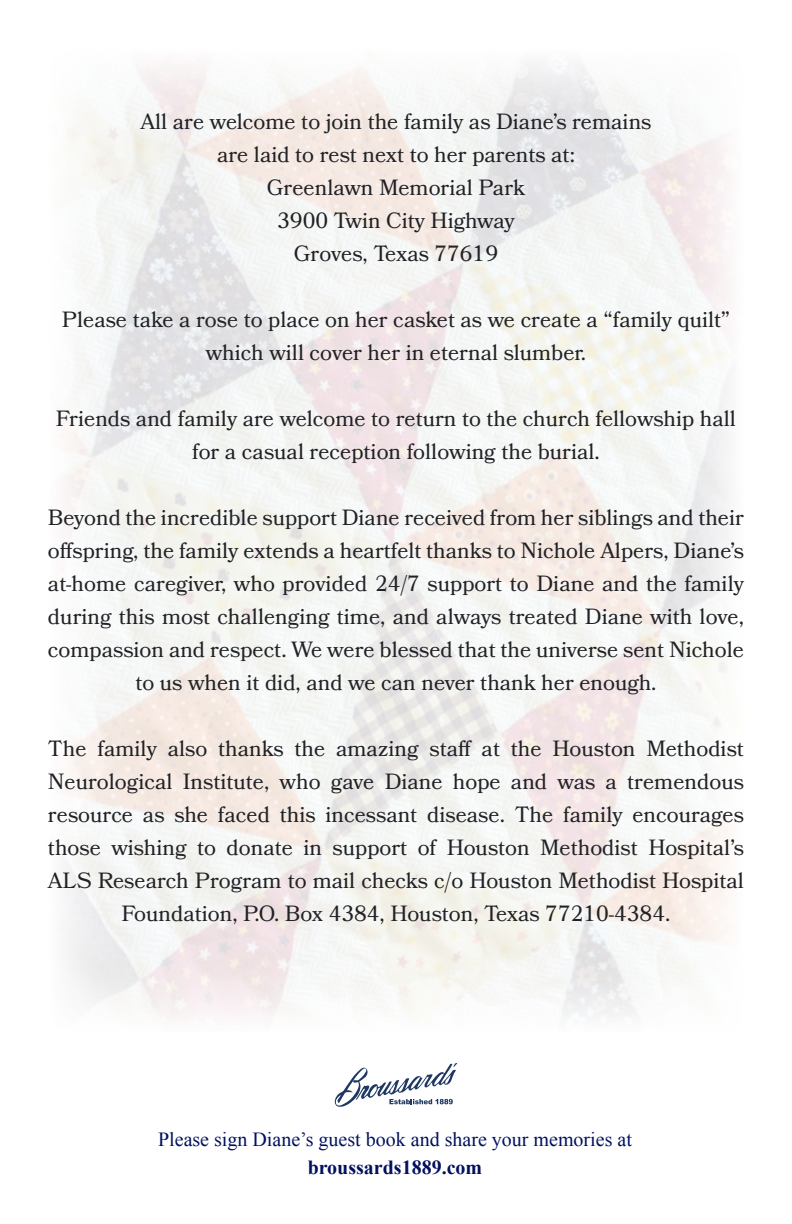
<style>
.page{position:relative;width:792px;height:1224px;background:#fff}
.page>*{position:absolute;margin:0;border:0;box-sizing:border-box;transform-origin:0 0}
.t1{font:22px/33px "Bookmania";color:#212226;text-align:center}
.t2{font:20px "Times New Roman";color:#00115e}
.t3{font:700 20px "Times New Roman";color:#00115e}
</style>
<div class="page">
<svg style="left:335px;top:1063px;width:122px;height:44px"></svg>
<p class="t1" style="left:141px;top:105px;width:512px">All are welcome to join the family as Diane’s remains are laid to rest next to her parents at:<br>Greenlawn Memorial Park<br>3900 Twin City Highway<br>Groves, Texas 77619</p>
<p class="t1" style="left:62px;top:303px;width:670px">Please take a rose to place on her casket as we create a “family quilt” which will cover her in eternal slumber.</p>
<p class="t1" style="left:56px;top:402px;width:682px">Friends and family are welcome to return to the church fellowship hall for a casual reception following the burial.</p>
<p class="t1" style="left:48px;top:501px;width:698px">Beyond the incredible support Diane received from her siblings and their offspring, the family extends a heartfelt thanks to Nichole Alpers, Diane’s at-home caregiver, who provided 24/7 support to Diane and the family during this most challenging time, and always treated Diane with love, compassion and respect. We were blessed that the universe sent Nichole to us when it did, and we can never thank her enough.</p>
<p class="t1" style="left:48px;top:732px;width:698px">The family also thanks the amazing staff at the Houston Methodist Neurological Institute, who gave Diane hope and was a tremendous resource as she faced this incessant disease. The family encourages those wishing to donate in support of Houston Methodist Hospital’s ALS Research Program to mail checks c/o Houston Methodist Hospital Foundation, P.O. Box 4384, Houston, Texas 77210-4384.</p>
<p class="t2" style="left:158px;top:1126px;width:475px">Please sign Diane’s guest book and share your memories at</p>
<p class="t3" style="left:308px;top:1153px;width:176px">broussards1889.com</p>
</div>
